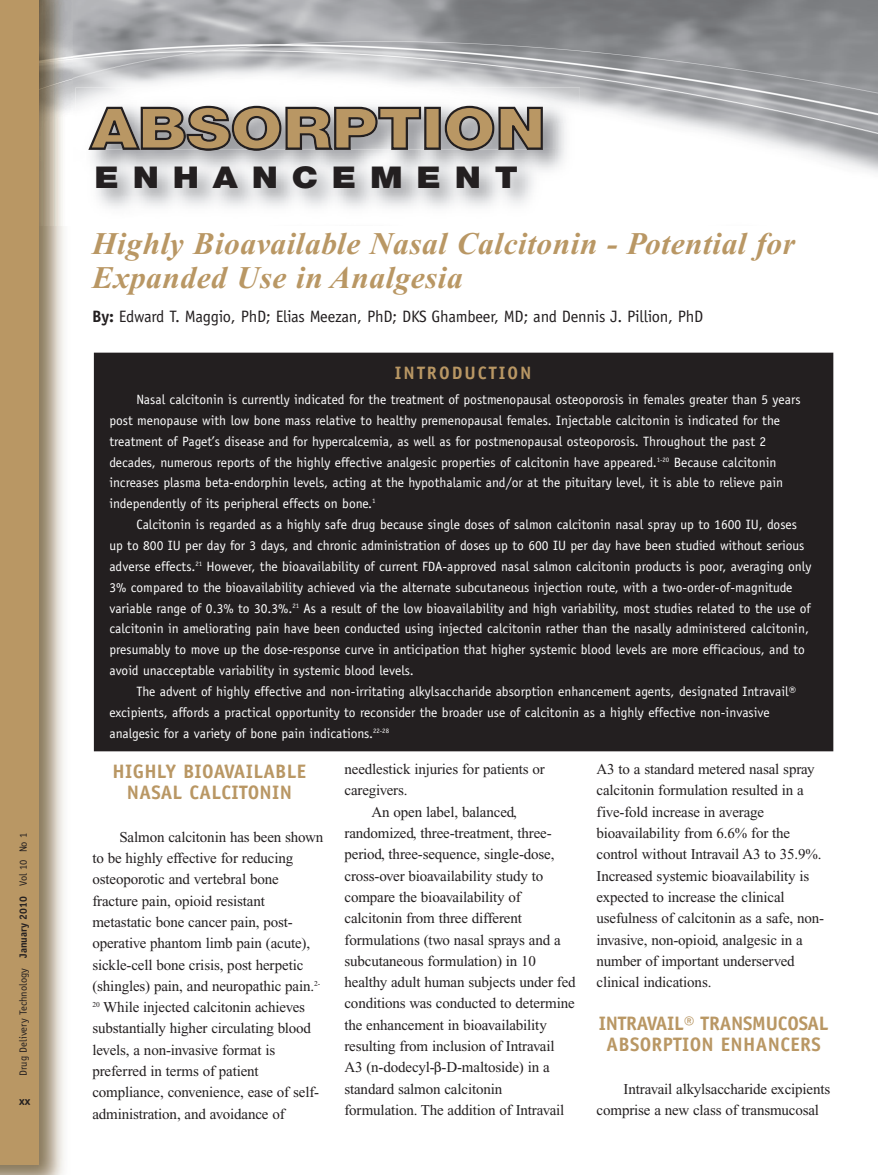
<style>
.page{position:relative;width:878px;height:1175px;background:#fff}
.page>*{position:absolute;margin:0;border:0;box-sizing:border-box;transform-origin:0 0}
.t1{font:900 57px "Helvetica Neue";color:#b99764;scale:1.15 1}
.t2{font:italic 700 31.5px/33px "Times New Roman";letter-spacing:.015em;color:#b99764}
.t3{font:900 30px "Helvetica Neue";letter-spacing:.4em;color:#231f20;scale:1.15 1}
.t4{font:700 19.5px/21.3px "Officina Sans";letter-spacing:-.01em;color:#b99764;text-align:center}
.t5{font:700 19.5px/21.3px "Officina Sans";letter-spacing:.015em;color:#b99764;text-align:center}
.t6{font:700 18px "Officina Sans";letter-spacing:.11em;color:#b99764}
.t7{font:16.5px "Officina Sans";letter-spacing:-.015em;color:#231f20}
.t8{font:15px/21.3px "Times New Roman";letter-spacing:-.01em;color:#231f20}
.t9{font:13.5px/20.9px "Officina Sans";color:#fff}
.t10{font:700 12px "Officina Sans";color:#231f20}
.t11{font:10.5px "Officina Sans";color:#231f20}
.s1{font-weight:700}
.s2{font-family:"Greek"}
</style>
<div class="page">
<img style="left:73px;top:0;width:805px;height:173px">
<img style="left:0;top:0;width:73px;height:1174px">
<div style="left:0;top:0;width:39px;height:1165px;background:#b99764"></div>
<img style="left:76px;top:87px;width:504px;height:36px">
<img style="left:543px;top:123px;width:37px;height:50px">
<img style="left:76px;top:123px;width:12px;height:50px">
<svg style="left:88px;top:106px;width:455px;height:43px;background:#9f9ea1"></svg>
<img style="left:82px;top:149px;width:483px;height:59px">
<img style="left:88px;top:149px;width:455px;height:2px">
<div style="left:95px;top:354px;width:736px;height:396px;background:#231f20"></div>
<div style="left:94px;top:352px;width:739px;height:399px;border:2px solid #231f20"></div>
<p class="t11" style="left:19px;top:1075px;width:244px;rotate:-90deg">Drug Delivery Technology <span class="s1">January 2010</span> Vol 10 No 1</p>
<p class="t10" style="left:19px;top:1096px;width:13px">xx</p>
<h1 class="t1" style="left:91px;top:108px;width:397px">ABSORPTION</h1>
<h3 class="t3" style="left:94px;top:166px;width:370px">ENHANCEMENT</h3>
<h2 class="t2" style="left:92px;top:231px;width:704px">Highly Bioavailable Nasal Calcitonin - Potential for<br>Expanded Use in Analgesia</h2>
<p class="t7" style="left:92px;top:310px;width:612px"><span class="s1">By:</span> Edward T. Maggio, PhD; Elias Meezan, PhD; DKS Ghambeer, MD; and Dennis J. Pillion, PhD</p>
<h3 class="t6" style="left:395px;top:366px;width:138px">INTRODUCTION</h3>
<p class="t9" style="left:109px;top:390px;width:692px;text-indent:27px">Nasal calcitonin is currently indicated for the treatment of postmenopausal osteoporosis in females greater than 5 years post menopause with low bone mass relative to healthy premenopausal females. Injectable calcitonin is indicated for the treatment of Paget’s disease and for hypercalcemia, as well as for postmenopausal osteoporosis. Throughout the past 2 decades, numerous reports of the highly effective analgesic properties of calcitonin have appeared.<sup>1-20</sup> Because calcitonin increases plasma beta-endorphin levels, acting at the hypothalamic and/or at the pituitary level, it is able to relieve pain independently of its peripheral effects on bone.<sup>1</sup></p>
<p class="t9" style="left:109px;top:515px;width:703px;text-indent:27px">Calcitonin is regarded as a highly safe drug because single doses of salmon calcitonin nasal spray up to 1600 IU, doses up to 800 IU per day for 3 days, and chronic administration of doses up to 600 IU per day have been studied without serious adverse effects.<sup>21</sup> However, the bioavailability of current FDA-approved nasal salmon calcitonin products is poor, averaging only 3% compared to the bioavailability achieved via the alternate subcutaneous injection route, with a two-order-of-magnitude variable range of 0.3% to 30.3%.<sup>21</sup> As a result of the low bioavailability and high variability, most studies related to the use of calcitonin in ameliorating pain have been conducted using injected calcitonin rather than the nasally administered calcitonin, presumably to move up the dose-response curve in anticipation that higher systemic blood levels are more efficacious, and to avoid unacceptable variability in systemic blood levels.</p>
<p class="t9" style="left:109px;top:682px;width:688px;text-indent:27px">The advent of highly effective and non-irritating alkylsaccharide absorption enhancement agents, designated Intravail® excipients, affords a practical opportunity to reconsider the broader use of calcitonin as a highly effective non-invasive analgesic for a variety of bone pain indications.<sup>22-28</sup></p>
<h3 class="t5" style="left:113px;top:762px;width:195px">HIGHLY BIOAVAILABLE<br>NASAL CALCITONIN</h3>
<p class="t8" style="left:92px;top:827px;width:232px;text-indent:27px">Salmon calcitonin has been shown to be highly effective for reducing osteoporotic and vertebral bone fracture pain, opioid resistant metastatic bone cancer pain, post&shy;operative phantom limb pain (acute), sickle-cell bone crisis, post herpetic (shingles) pain, and neuropathic pain.<sup>2- 20</sup> While injected calcitonin achieves substantially higher circulating blood levels, a non-invasive format is preferred in terms of patient compliance, convenience, ease of self&shy;administration, and avoidance of</p>
<p class="t8" style="left:344px;top:759px;width:202px">needlestick injuries for patients or</p>
<p class="t8" style="left:344px;top:781px;width:65px">caregivers.</p>
<p class="t8" style="left:371px;top:802px;width:147px">An open label, balanced,</p>
<p class="t8" style="left:344px;top:823px;width:209px">randomized, three-treatment, three-</p>
<p class="t8" style="left:344px;top:845px;width:211px">period, three-sequence, single-dose,</p>
<p class="t8" style="left:344px;top:866px;width:200px">cross-over bioavailability study to</p>
<p class="t8" style="left:344px;top:887px;width:178px">compare the bioavailability of</p>
<p class="t8" style="left:344px;top:909px;width:179px">calcitonin from three different</p>
<p class="t8" style="left:344px;top:930px;width:218px">formulations (two nasal sprays and a</p>
<p class="t8" style="left:344px;top:951px;width:193px">subcutaneous formulation) in 10</p>
<p class="t8" style="left:344px;top:972px;width:233px">healthy adult human subjects under fed</p>
<p class="t8" style="left:344px;top:994px;width:232px">conditions was conducted to determine</p>
<p class="t8" style="left:344px;top:1015px;width:204px">the enhancement in bioavailability</p>
<p class="t8" style="left:344px;top:1036px;width:212px">resulting from inclusion of Intravail</p>
<p class="t8" style="left:344px;top:1058px;width:207px">A3 (n-dodecyl-<span class="s2">b</span>-D-maltoside) in a</p>
<p class="t8" style="left:344px;top:1079px;width:159px">standard salmon calcitonin</p>
<p class="t8" style="left:344px;top:1100px;width:221px">formulation. The addition of Intravail</p>
<p class="t8" style="left:596px;top:759px;width:229px">A3 to a standard metered nasal spray calcitonin formulation resulted in a five-fold increase in average bioavailability from 6.6% for the control without Intravail A3 to 35.9%.<br>Increased systemic bioavailability is expected to increase the clinical usefulness of calcitonin as a safe, non&shy;invasive, non-opioid, analgesic in a number of important underserved clinical indications.</p>
<h3 class="t4" style="left:598px;top:1014px;width:231px">INTRAVAIL® TRANSMUCOSAL<br>ABSORPTION ENHANCERS</h3>
<p class="t8" style="left:596px;top:1079px;width:235px;text-indent:27px">Intravail alkylsaccharide excipients comprise a new class of transmucosal</p>
</div>
